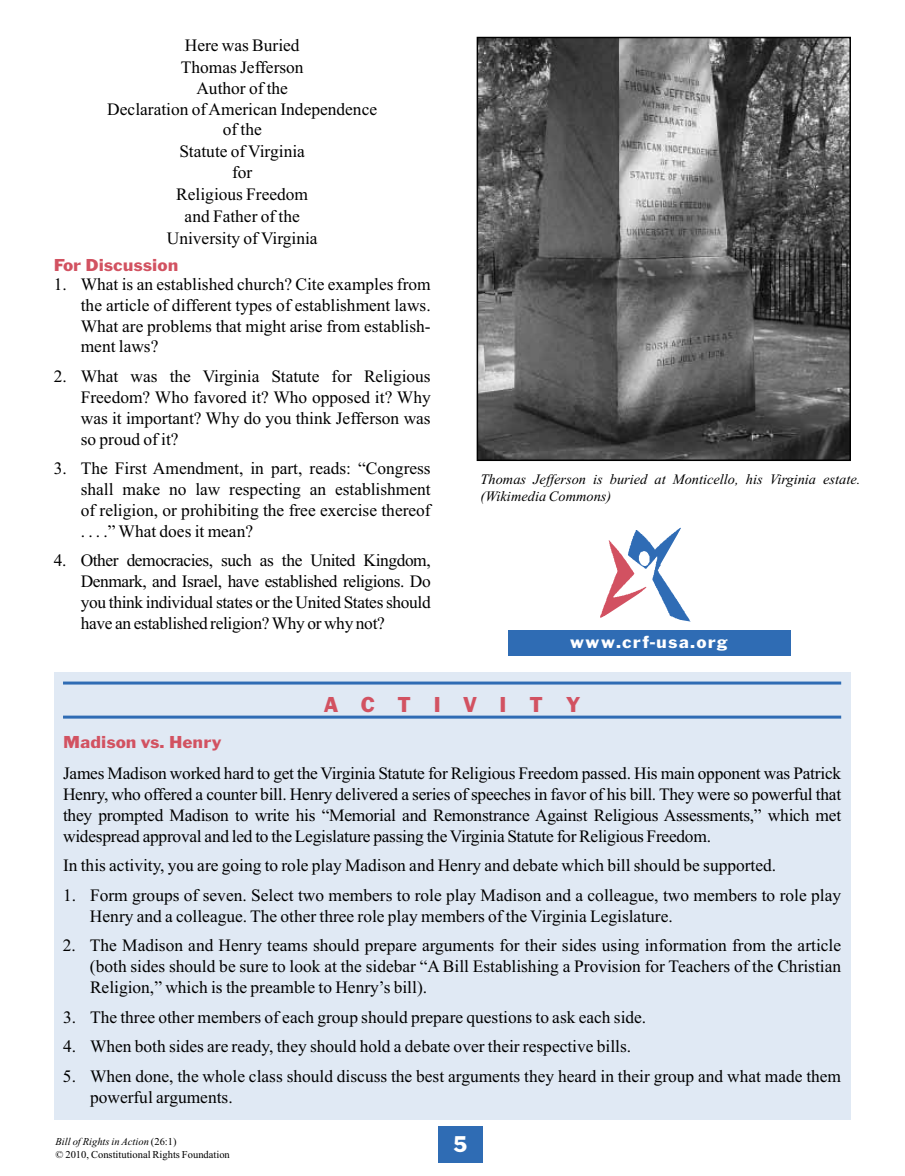
<style>
.page{position:relative;width:905px;height:1176px;background:#fff}
.page>*{position:absolute;margin:0;border:0;box-sizing:border-box;transform-origin:0 0}
.t1{font:24px "Franklin Gothic";color:#fff}
.t2{font:22.5px "Franklin Gothic";letter-spacing:1.01em;color:#d25261}
.t3{font:18px "Franklin Gothic";color:#d25261;scale:1.1 1}
.t4{font:18px "Franklin Gothic";letter-spacing:.06em;color:#fff;scale:1.1 1}
.t5{font:17.4px/20.9px "Times New Roman";color:#000;text-align:justify}
.t6{font:italic 14.4px/17.4px "Times New Roman";color:#000}
.t7{font:10.5px "Times New Roman";color:#000}
.t8{font:italic 10.5px "Times New Roman";color:#000}
.s1{font-style:normal}
</style>
<div class="page">
<div style="left:438px;top:1126px;width:44px;height:36px;background:#2f6cb4"></div>
<div style="left:54px;top:672px;width:796px;height:447px;background:#e0e9f4"></div>
<hr style="left:63px;top:681px;width:778px;height:3px;background:#2f6cb4">
<hr style="left:63px;top:715px;width:778px;height:3px;background:#2f6cb4">
<img style="left:479px;top:40px;width:368px;height:418px">
<div style="left:476px;top:37px;width:374px;height:424px;border:2px solid #000"></div>
<div style="left:508px;top:630px;width:282px;height:26px;background:#2f6cb4"></div>
<svg style="left:634px;top:527px;width:56px;height:94px"></svg>
<img style="left:600px;top:533px;width:49px;height:88px">
<p class="t5" style="left:107px;top:34px;width:271px;line-height:21.5px;text-align:center">Here was Buried<br>Thomas Jefferson<br>Author of the<br>Declaration of American Independence of the<br>Statute of Virginia<br>for<br>Religious Freedom<br>and Father of the<br>University of Virginia</p>
<p class="t3" style="left:54px;top:259px;width:115px">For Discussion</p>
<p class="t5" style="left:81px;top:273px;width:351px;text-indent:-27px">1. What is an established church? Cite examples from the article of different types of establishment laws.<br>What are problems that might arise from establish&shy;ment laws?</p>
<p class="t5" style="left:81px;top:365px;width:351px;text-indent:-27px">2. What was the Virginia Statute for Religious Freedom? Who favored it? Who opposed it? Why was it important? Why do you think Jefferson was so proud of it?</p>
<p class="t5" style="left:81px;top:457px;width:351px;text-indent:-27px">3. The First Amendment, in part, reads: “Congress shall make no law respecting an establishment of religion, or prohibiting the free exercise thereof . . . .” What does it mean?</p>
<p class="t5" style="left:81px;top:550px;width:351px;text-indent:-27px">4. Other democracies, such as the United Kingdom, Denmark, and Israel, have established religions. Do you think individual states or the United States should have an established religion? Why or why not?</p>
<p class="t6" style="left:480px;top:470px;width:381px">Thomas Jefferson is buried at Monticello, his Virginia estate. (Wikimedia Commons)</p>
<p class="t4" style="left:570px;top:636px;width:144px">www.crf-usa.org</p>
<p class="t2" style="left:324px;top:696px;width:257px">ACTIVITY</p>
<p class="t3" style="left:63px;top:735px;width:145px">Madison vs. Henry</p>
<p class="t5" style="left:63px;top:762px;width:779px">James Madison worked hard to get the Virginia Statute for Religious Freedom passed. His main opponent was Patrick Henry, who offered a counter bill. Henry delivered a series of speeches in favor of his bill. They were so powerful that they prompted Madison to write his “Memorial and Remonstrance Against Religious Assessments,” which met widespread approval and led to the Legislature passing the Virginia Statute for Religious Freedom.</p>
<p class="t5" style="left:63px;top:854px;width:714px">In this activity, you are going to role play Madison and Henry and debate which bill should be supported.</p>
<p class="t5" style="left:90px;top:884px;width:752px;text-indent:-27px">1. Form groups of seven. Select two members to role play Madison and a colleague, two members to role play<br>Henry and a colleague. The other three role play members of the Virginia Legislature.</p>
<p class="t5" style="left:90px;top:934px;width:752px;text-indent:-27px">2. The Madison and Henry teams should prepare arguments for their sides using information from the article (both sides should be sure to look at the sidebar “A Bill Establishing a Provision for Teachers of the Christian Religion,” which is the preamble to Henry’s bill).</p>
<p class="t5" style="left:63px;top:1005px;width:584px">3. The three other members of each group should prepare questions to ask each side.</p>
<p class="t5" style="left:63px;top:1035px;width:569px">4. When both sides are ready, they should hold a debate over their respective bills.</p>
<p class="t5" style="left:90px;top:1065px;width:752px;text-indent:-27px">5. When done, the whole class should discuss the best arguments they heard in their group and what made them powerful arguments.</p>
<p class="t8" style="left:56px;top:1135px;width:123px">Bill of Rights in Action <span class="s1">(26:1)</span></p>
<h1 class="t1" style="left:453px;top:1135px;width:16px">5</h1>
<p class="t7" style="left:55px;top:1147px;width:176px">© 2010, Constitutional Rights Foundation</p>
</div>
